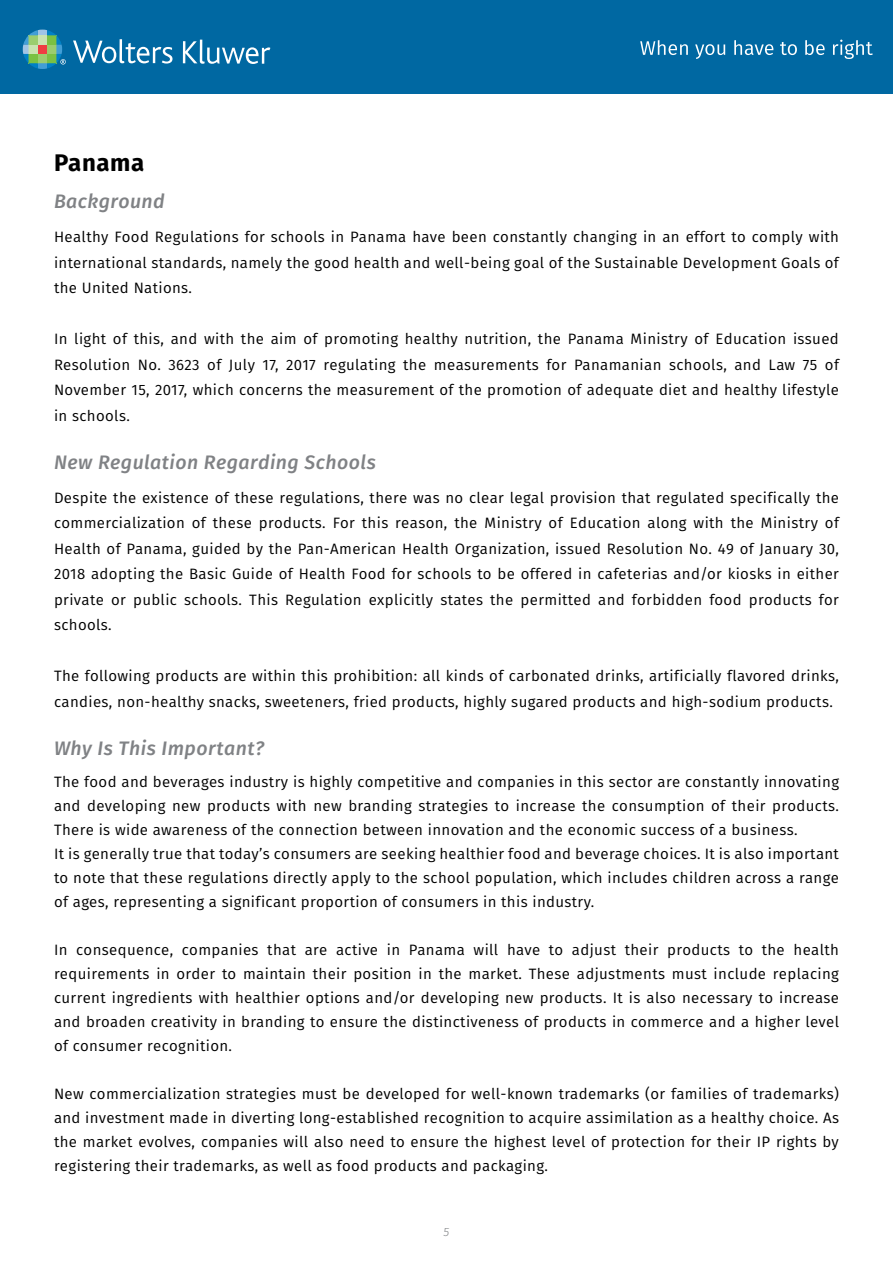
<style>
.page{position:relative;width:893px;height:1263px;background:#fff}
.page>*{position:absolute;margin:0;border:0;box-sizing:border-box;transform-origin:0 0}
.title_main{font:700 24px "Fira Sans";letter-spacing:.025em;color:#000}
.subs{font:italic 500 19.5px "Fira Sans";letter-spacing:.025em;color:#808285}
.t1{font:15px/25.5px "Fira Sans";letter-spacing:.025em;color:#000;text-align:justify}
.t2{font:italic 300 12px "Fira Sans";color:#808285}
</style>
<div class="page">
<div style="left:0;top:0;width:893px;height:93px;background:#0068a2"></div>
<svg style="left:73px;top:39px;width:100px;height:25px"></svg>
<svg style="left:183px;top:40px;width:87px;height:24px"></svg>
<svg style="left:23px;top:30px;width:43px;height:39px"></svg>
<svg style="left:640px;top:40px;width:48px;height:15px"></svg>
<svg style="left:695px;top:44px;width:30px;height:15px"></svg>
<svg style="left:734px;top:40px;width:39px;height:15px"></svg>
<svg style="left:780px;top:42px;width:17px;height:13px"></svg>
<svg style="left:805px;top:40px;width:20px;height:15px"></svg>
<svg style="left:833px;top:40px;width:40px;height:19px"></svg>
<p class="title_main" style="left:54px;top:143px;width:92px">Panama</p>
<p class="subs" style="left:54px;top:186px;width:112px">Background</p>
<p class="t1" style="left:54px;top:224px;width:786px">Healthy Food Regulations for schools in Panama have been constantly changing in an effort to comply with international standards, namely the good health and well-being goal of the Sustainable Development Goals of the United Nations.</p>
<p class="t1" style="left:54px;top:326px;width:786px">In light of this, and with the aim of promoting healthy nutrition, the Panama Ministry of Education issued Resolution No. 3623 of July 17, 2017 regulating the measurements for Panamanian schools, and Law 75 of November 15, 2017, which concerns the measurement of the promotion of adequate diet and healthy lifestyle in schools.</p>
<p class="subs" style="left:54px;top:446px;width:323px">New Regulation Regarding Schools</p>
<p class="t1" style="left:54px;top:484px;width:787px">Despite the existence of these regulations, there was no clear legal provision that regulated specifically the commercialization of these products. For this reason, the Ministry of Education along with the Ministry of Health of Panama, guided by the Pan-American Health Organization, issued Resolution No. 49 of January 30, 2018 adopting the Basic Guide of Health Food for schools to be offered in cafeterias and/or kiosks in either private or public schools. This Regulation explicitly states the permitted and forbidden food products for schools.</p>
<p class="t1" style="left:54px;top:663px;width:786px">The following products are within this prohibition: all kinds of carbonated drinks, artificially flavored drinks, candies, non-healthy snacks, sweeteners, fried products, highly sugared products and high-sodium products.</p>
<p class="subs" style="left:54px;top:732px;width:212px">Why Is This Important?</p>
<p class="t1" style="left:54px;top:769px;width:787px;line-height:24px">The food and beverages industry is highly competitive and companies in this sector are constantly innovating and developing new products with new branding strategies to increase the consumption of their products.<br>There is wide awareness of the connection between innovation and the economic success of a business.</p>
<p class="t1" style="left:54px;top:841px;width:786px;line-height:24px">It is generally true that today’s consumers are seeking healthier food and beverage choices. It is also important to note that these regulations directly apply to the school population, which includes children across a range of ages, representing a significant proportion of consumers in this industry.</p>
<p class="t1" style="left:54px;top:937px;width:787px;line-height:24px">In consequence, companies that are active in Panama will have to adjust their products to the health requirements in order to maintain their position in the market. These adjustments must include replacing current ingredients with healthier options and/or developing new products. It is also necessary to increase and broaden creativity in branding to ensure the distinctiveness of products in commerce and a higher level of consumer recognition.</p>
<p class="t1" style="left:54px;top:1081px;width:787px;line-height:24px">New commercialization strategies must be developed for well-known trademarks (or families of trademarks) and investment made in diverting long-established recognition to acquire assimilation as a healthy choice. As the market evolves, companies will also need to ensure the highest level of protection for their IP rights by registering their trademarks, as well as food products and packaging.</p>
<p class="t2" style="left:444px;top:1223px;width:7px">5</p>
</div>
